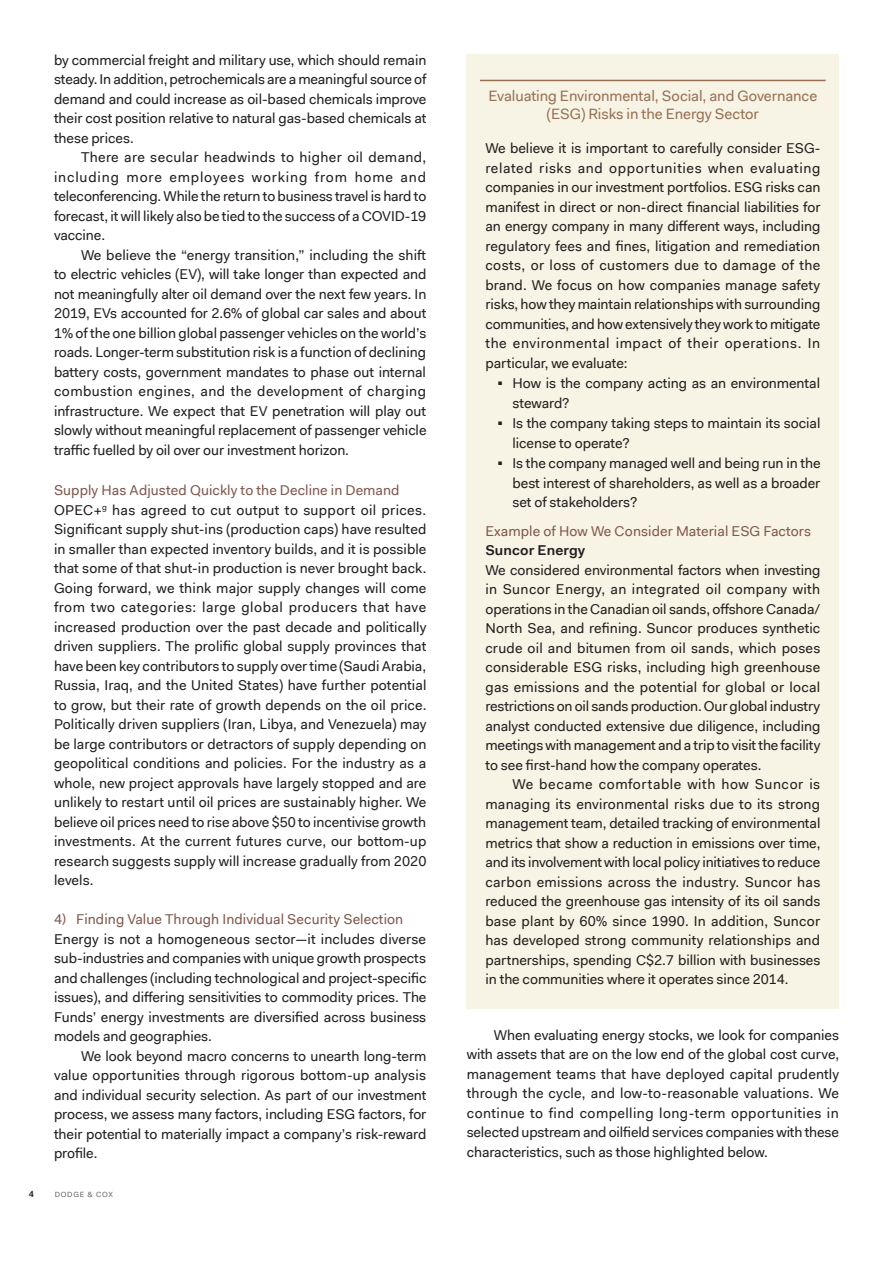
<style>
.page{position:relative;width:893px;height:1263px;background:#fff}
.page>*{position:absolute;margin:0;border:0;box-sizing:border-box;transform-origin:0 0}
.DOC_graph_header{font:15px/18px "Fakt Pro";letter-spacing:-.005em;color:#967154;text-align:center}
.Body_Text{font:14.25px/19.5px "Fakt Pro";letter-spacing:-.005em;color:#231f20;text-align:justify}
.Subhead_2{font:14.25px "Fakt Pro";letter-spacing:.005em;color:#81594e}
.Body_Text-2{font:14.25px "Fakt Pro";letter-spacing:.005em;color:#81594e}
.Subhead_2-2{font:600 14.25px "Fakt Pro";letter-spacing:.005em;color:#231f20}
.t1{font:600 9px "Fakt Pro";color:#231f20}
.t2{font:7.5px "Fakt Pro";letter-spacing:.1em;color:#636366}
</style>
<div class="page">
<div style="left:467px;top:54px;width:372px;height:955px;background:#f8f4e5"></div>
<hr style="left:480px;top:80px;width:346px;height:1px;background:#967154">
<p class="Body_Text" style="left:54px;top:50px;width:374px">by commercial freight and military use, which should remain steady. In addition, petrochemicals are a meaningful source of demand and could increase as oil-based chemicals improve their cost position relative to natural gas-based chemicals at these prices.</p>
<p class="Body_Text" style="left:54px;top:147px;width:374px;text-indent:27px">There are secular headwinds to higher oil demand, including more employees working from home and teleconferencing. While the return to business travel is hard to forecast, it will likely also be tied to the success of a COVID-19 vaccine.</p>
<p class="Body_Text" style="left:54px;top:245px;width:374px;text-indent:27px">We believe the “energy transition,” including the shift to electric vehicles (EV), will take longer than expected and not meaningfully alter oil demand over the next few years. In 2019, EVs accounted for 2.6% of global car sales and about 1% of the one billion global passenger vehicles on the world’s roads. Longer-term substitution risk is a function of declining battery costs, government mandates to phase out internal combustion engines, and the development of charging infrastructure. We expect that EV penetration will play out slowly without meaningful replacement of passenger vehicle traffic fuelled by oil over our investment horizon.</p>
<p class="Subhead_2" style="left:54px;top:481px;width:347px">Supply Has Adjusted Quickly to the Decline in Demand</p>
<p class="Body_Text" style="left:54px;top:500px;width:374px">OPEC+<sup>g</sup> has agreed to cut output to support oil prices.<br>Significant supply shut-ins (production caps) have resulted in smaller than expected inventory builds, and it is possible that some of that shut-in production is never brought back.<br>Going forward, we think major supply changes will come from two categories: large global producers that have increased production over the past decade and politically driven suppliers. The prolific global supply provinces that have been key contributors to supply over time (Saudi Arabia, Russia, Iraq, and the United States) have further potential to grow, but their rate of growth depends on the oil price.<br>Politically driven suppliers (Iran, Libya, and Venezuela) may be large contributors or detractors of supply depending on geopolitical conditions and policies. For the industry as a whole, new project approvals have largely stopped and are unlikely to restart until oil prices are sustainably higher. We believe oil prices need to rise above $50 to incentivise growth investments. At the current futures curve, our bottom-up research suggests supply will increase gradually from 2020 levels.</p>
<p class="Body_Text-2" style="left:54px;top:910px;width:351px">4) Finding Value Through Individual Security Selection</p>
<p class="Body_Text" style="left:54px;top:929px;width:374px">Energy is not a homogeneous sector—it includes diverse sub-industries and companies with unique growth prospects and challenges (including technological and project-specific issues), and differing sensitivities to commodity prices. The Funds’ energy investments are diversified across business models and geographies.</p>
<p class="Body_Text" style="left:54px;top:1046px;width:374px;text-indent:27px">We look beyond macro concerns to unearth long-term value opportunities through rigorous bottom-up analysis and individual security selection. As part of our investment process, we assess many factors, including ESG factors, for their potential to materially impact a company’s risk-reward profile.</p>
<p class="t1" style="left:29px;top:1188px;width:7px">4</p>
<p class="t2" style="left:55px;top:1190px;width:60px">DODGE &amp; COX</p>
<p class="DOC_graph_header" style="left:489px;top:87px;width:330px">Evaluating Environmental, Social, and Governance (ESG) Risks in the Energy Sector</p>
<p class="Body_Text" style="left:485px;top:138px;width:336px">We believe it is important to carefully consider ESG&shy;related risks and opportunities when evaluating companies in our investment portfolios. ESG risks can manifest in direct or non-direct financial liabilities for an energy company in many different ways, including regulatory fees and fines, litigation and remediation costs, or loss of customers due to damage of the brand. We focus on how companies manage safety risks, how they maintain relationships with surrounding communities, and how extensively they work to mitigate the environmental impact of their operations. In particular, we evaluate:</p>
<p class="Body_Text" style="left:512px;top:373px;width:309px;text-indent:-14px"><sup>◼</sup> How is the company acting as an environmental steward?</p>
<p class="Body_Text" style="left:512px;top:414px;width:309px;text-indent:-14px"><sup>◼</sup> Is the company taking steps to maintain its social license to operate?</p>
<p class="Body_Text" style="left:512px;top:454px;width:309px;text-indent:-14px"><sup>◼</sup> Is the company managed well and being run in the best interest of shareholders, as well as a broader set of stakeholders?</p>
<p class="Subhead_2" style="left:485px;top:521px;width:327px">Example of How We Consider Material ESG Factors</p>
<p class="Subhead_2-2" style="left:485px;top:541px;width:101px">Suncor Energy</p>
<p class="Body_Text" style="left:485px;top:560px;width:336px">We considered environmental factors when investing in Suncor Energy, an integrated oil company with operations in the Canadian oil sands, offshore Canada/ North Sea, and refining. Suncor produces synthetic crude oil and bitumen from oil sands, which poses considerable ESG risks, including high greenhouse gas emissions and the potential for global or local restrictions on oil sands production. Our global industry analyst conducted extensive due diligence, including meetings with management and a trip to visit the facility to see first-hand how the company operates.</p>
<p class="Body_Text" style="left:485px;top:775px;width:337px;text-indent:27px">We became comfortable with how Suncor is managing its environmental risks due to its strong management team, detailed tracking of environmental metrics that show a reduction in emissions over time, and its involvement with local policy initiatives to reduce carbon emissions across the industry. Suncor has reduced the greenhouse gas intensity of its oil sands base plant by 60% since 1990. In addition, Suncor has developed strong community relationships and partnerships, spending C$2.7 billion with businesses in the communities where it operates since 2014.</p>
<p class="Body_Text" style="left:467px;top:1025px;width:374px;text-indent:27px">When evaluating energy stocks, we look for companies with assets that are on the low end of the global cost curve, management teams that have deployed capital prudently through the cycle, and low-to-reasonable valuations. We continue to find compelling long-term opportunities in selected upstream and oilfield services companies with these characteristics, such as those highlighted below.</p>
</div>
